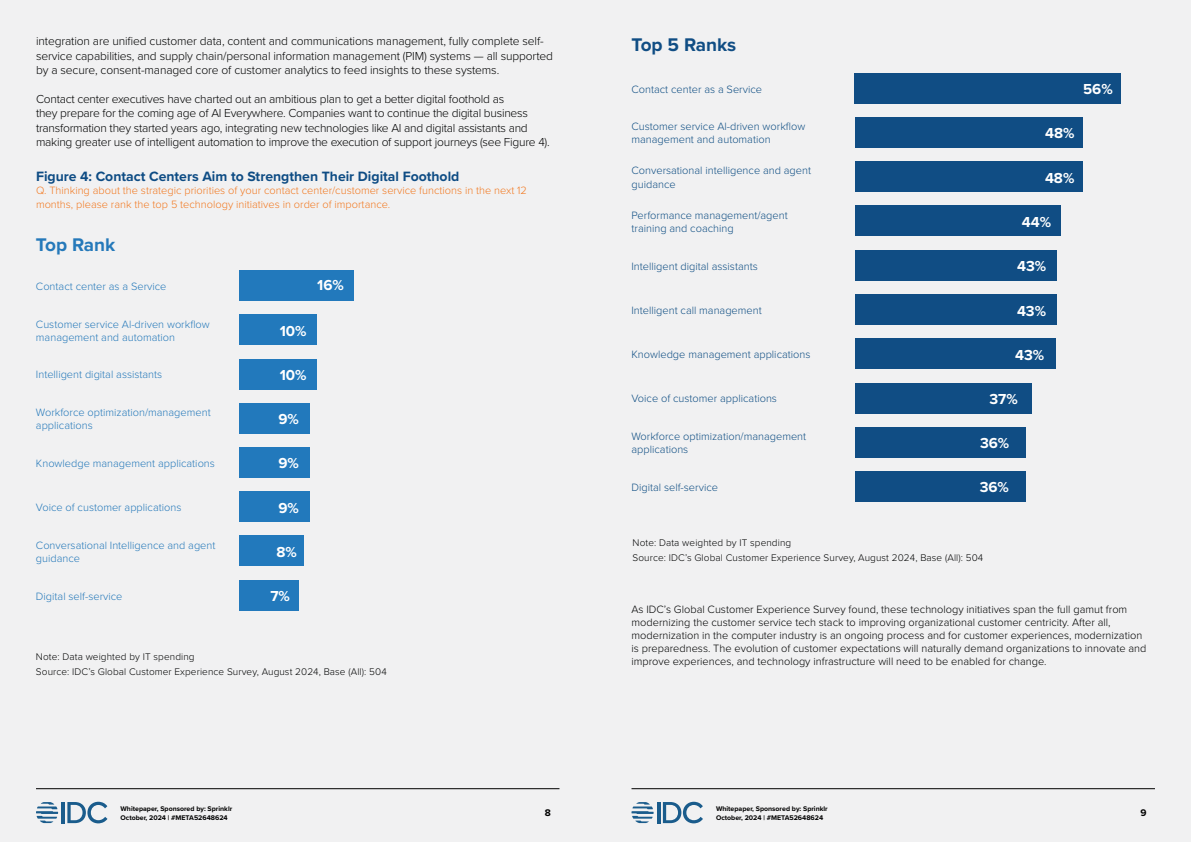
<style>
.page{position:relative;width:1191px;height:842px;background:#f1f1f2}
.page>*{position:absolute;margin:0;border:0;box-sizing:border-box;transform-origin:0 0}
.t1{font:700 19px "Proxima Nova";letter-spacing:-.005em;color:#104d84}
.t2{font:700 19px "Proxima Nova";color:#2579ba}
.t3{font:700 15px "Proxima Nova";color:#fff}
.t4{font:700 14px "Proxima Nova";color:#0e4c84}
.t5{font:300 12px/14.4px "Proxima Nova";letter-spacing:-.02em;color:#000101}
.t6{font:300 11px/13.2px "Proxima Nova";color:#000101}
.t7{font:300 11px/13.2px "Proxima Nova";color:#104f84}
.t8{font:300 11px/13.2px "Proxima Nova";color:#2579ba}
.t9{font:300 11px/13.2px "Proxima Nova";color:#f27921}
.t10{font:300 10px/15px "Proxima Nova";letter-spacing:.01em;color:#000101}
.t11{font:700 10px "Proxima Nova";color:#000}
.t12{font:700 7px/8.4px "Proxima Nova";color:#000}
</style>
<div class="page">
<hr style="left:61px;top:802px;width:4px;height:21px;background:#1a5c8c">
<svg style="left:67px;top:802px;width:40px;height:21px"></svg>
<svg style="left:36px;top:802px;width:22px;height:21px"></svg>
<hr style="left:657px;top:802px;width:3px;height:21px;background:#1a5c8c">
<svg style="left:663px;top:802px;width:40px;height:21px"></svg>
<svg style="left:631px;top:802px;width:22px;height:21px"></svg>
<hr style="left:36px;top:788px;width:523px;height:1px;background:#000">
<hr style="left:631px;top:788px;width:524px;height:1px;background:#000">
<div style="left:239px;top:270px;width:114px;height:31px;background:#2279bc"></div>
<div style="left:239px;top:447px;width:70px;height:31px;background:#2279bc"></div>
<div style="left:239px;top:359px;width:78px;height:30px;background:#2279bc"></div>
<div style="left:239px;top:536px;width:65px;height:30px;background:#2279bc"></div>
<div style="left:239px;top:315px;width:78px;height:30px;background:#2279bc"></div>
<div style="left:239px;top:491px;width:70px;height:31px;background:#2279bc"></div>
<div style="left:239px;top:403px;width:70px;height:31px;background:#2279bc"></div>
<div style="left:239px;top:580px;width:60px;height:30px;background:#2279bc"></div>
<div style="left:855px;top:383px;width:176px;height:30px;background:#104d84"></div>
<div style="left:855px;top:339px;width:201px;height:30px;background:#104d84"></div>
<div style="left:854px;top:73px;width:267px;height:30px;background:#104d84"></div>
<div style="left:855px;top:117px;width:228px;height:31px;background:#104d84"></div>
<div style="left:855px;top:161px;width:228px;height:31px;background:#104d84"></div>
<div style="left:855px;top:206px;width:205px;height:30px;background:#104d84"></div>
<div style="left:855px;top:427px;width:170px;height:30px;background:#104d84"></div>
<div style="left:855px;top:471px;width:170px;height:31px;background:#104d84"></div>
<div style="left:855px;top:294px;width:201px;height:31px;background:#104d84"></div>
<div style="left:855px;top:250px;width:201px;height:31px;background:#104d84"></div>
<p class="t5" style="left:36px;top:34px;width:518px">integration are unified customer data, content and communications management, fully complete self&shy;service capabilities, and supply chain/personal information management (PIM) systems — all supported by a secure, consent-managed core of customer analytics to feed insights to these systems.</p>
<p class="t5" style="left:36px;top:91px;width:515px">Contact center executives have charted out an ambitious plan to get a better digital foothold as<br>they prepare for the coming age of AI Everywhere. Companies want to continue the digital business transformation they started years ago, integrating new technologies like AI and digital assistants and making greater use of intelligent automation to improve the execution of support journeys (see Figure 4).</p>
<p class="t4" style="left:36px;top:166px;width:425px">Figure 4: Contact Centers Aim to Strengthen Their Digital Foothold</p>
<p class="t9" style="left:36px;top:183px;width:492px">Q. Thinking about the strategic priorities of your contact center/customer service functions in the next 12 months, please rank the top 5 technology initiatives in order of importance.</p>
<h1 class="t2" style="left:36px;top:231px;width:81px">Top Rank</h1>
<p class="t8" style="left:36px;top:279px;width:132px">Contact center as a Service</p>
<p class="t8" style="left:36px;top:317px;width:175px">Customer service Al-driven workflow management and automation</p>
<p class="t8" style="left:36px;top:368px;width:128px">Intelligent digital assistants</p>
<p class="t8" style="left:36px;top:405px;width:176px">Workforce optimization/management applications</p>
<p class="t8" style="left:36px;top:456px;width:180px">Knowledge management applications</p>
<p class="t8" style="left:36px;top:500px;width:147px">Voice of customer applications</p>
<p class="t8" style="left:36px;top:538px;width:181px">Conversational Intelligence and agent guidance</p>
<p class="t8" style="left:36px;top:589px;width:88px">Digital self-service</p>
<p class="t3" style="left:317px;top:274px;width:28px">16%</p>
<p class="t3" style="left:280px;top:320px;width:28px">10%</p>
<p class="t3" style="left:280px;top:364px;width:28px">10%</p>
<p class="t3" style="left:278px;top:408px;width:22px">9%</p>
<p class="t3" style="left:278px;top:452px;width:22px">9%</p>
<p class="t3" style="left:278px;top:496px;width:22px">9%</p>
<p class="t3" style="left:276px;top:541px;width:22px">8%</p>
<p class="t3" style="left:270px;top:585px;width:21px">7%</p>
<p class="t10" style="left:36px;top:648px;width:352px">Note: Data weighted by IT spending<br>Source: IDC’s Global Customer Experience Survey, August 2024, Base (All): 504</p>
<h1 class="t1" style="left:631px;top:31px;width:106px">Top 5 Ranks</h1>
<p class="t7" style="left:631px;top:82px;width:132px">Contact center as a Service</p>
<p class="t7" style="left:631px;top:119px;width:175px">Customer service Al-driven workflow management and automation</p>
<p class="t7" style="left:631px;top:164px;width:181px">Conversational intelligence and agent guidance</p>
<p class="t7" style="left:631px;top:208px;width:158px">Performance management/agent training and coaching</p>
<p class="t7" style="left:631px;top:259px;width:128px">Intelligent digital assistants</p>
<p class="t7" style="left:631px;top:303px;width:132px">Intelligent call management</p>
<p class="t7" style="left:631px;top:347px;width:180px">Knowledge management applications</p>
<p class="t7" style="left:631px;top:392px;width:147px">Voice of customer applications</p>
<p class="t7" style="left:631px;top:429px;width:176px">Workforce optimization/management applications</p>
<p class="t7" style="left:631px;top:480px;width:88px">Digital self-service</p>
<p class="t3" style="left:1083px;top:78px;width:31px">56%</p>
<p class="t3" style="left:1045px;top:122px;width:31px">48%</p>
<p class="t3" style="left:1045px;top:166px;width:31px">48%</p>
<p class="t3" style="left:1022px;top:211px;width:31px">44%</p>
<p class="t3" style="left:1017px;top:255px;width:31px">43%</p>
<p class="t3" style="left:1017px;top:299px;width:31px">43%</p>
<p class="t3" style="left:1015px;top:344px;width:31px">43%</p>
<p class="t3" style="left:989px;top:388px;width:30px">37%</p>
<p class="t3" style="left:980px;top:432px;width:31px">36%</p>
<p class="t3" style="left:979px;top:476px;width:31px">36%</p>
<p class="t10" style="left:632px;top:535px;width:352px">Note: Data weighted by IT spending<br>Source: IDC’s Global Customer Experience Survey, August 2024, Base (All): 504</p>
<p class="t6" style="left:631px;top:602px;width:516px">As IDC’s Global Customer Experience Survey found, these technology initiatives span the full gamut from modernizing the customer service tech stack to improving organizational customer centricity. After all, modernization in the computer industry is an ongoing process and for customer experiences, modernization is preparedness. The evolution of customer expectations will naturally demand organizations to innovate and improve experiences, and technology infrastructure will need to be enabled for change.</p>
<p class="t12" style="left:120px;top:804px;width:113px">Whitepaper, Sponsored by: Sprinklr<br>October, 2024 | #META52648624</p>
<p class="t12" style="left:716px;top:804px;width:113px">Whitepaper, Sponsored by: Sprinklr<br>October, 2024 | #META52648624</p>
<p class="t11" style="left:545px;top:805px;width:8px">8</p>
<p class="t11" style="left:1140px;top:805px;width:8px">9</p>
</div>
